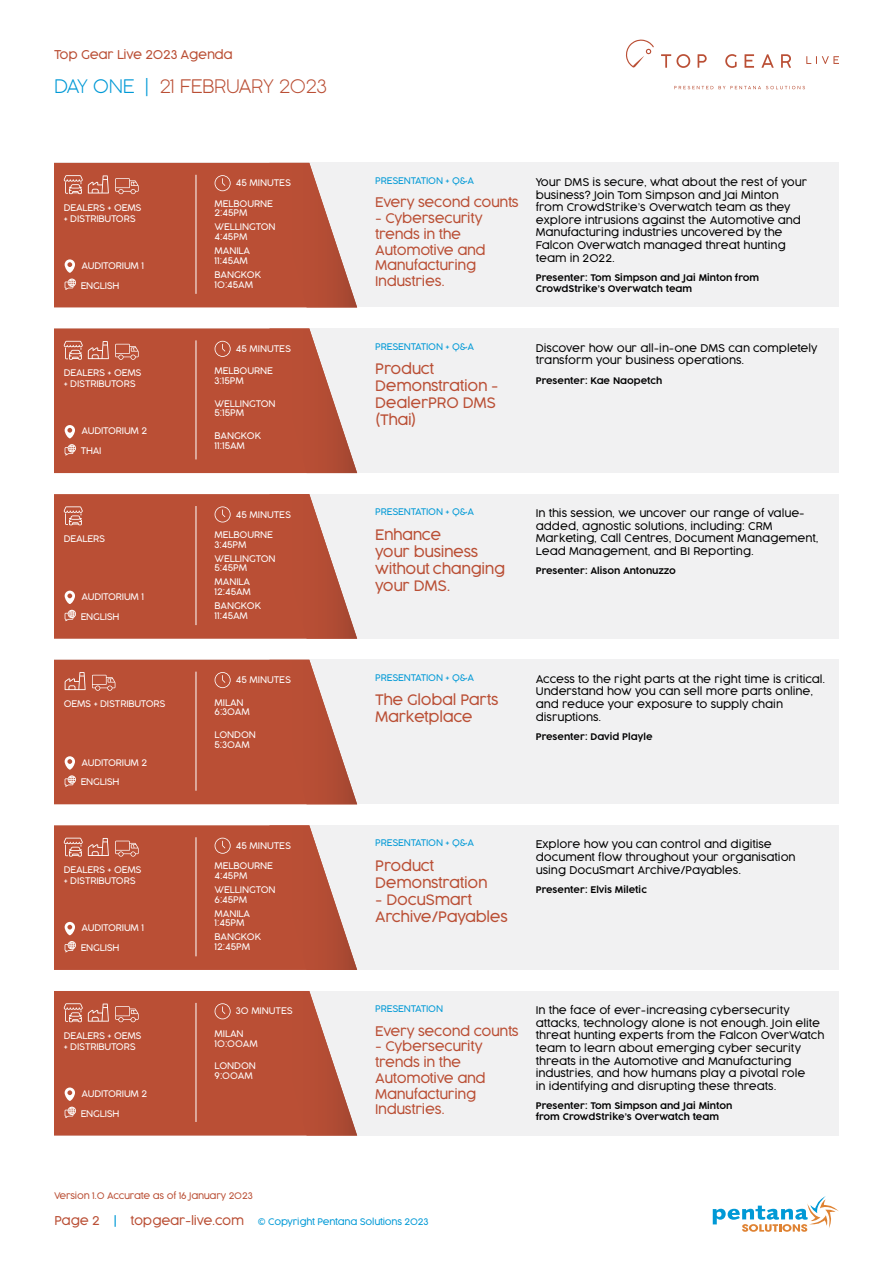
<style>
.page{position:relative;width:893px;height:1263px;background:#fff}
.page>*{position:absolute;margin:0;border:0;box-sizing:border-box;transform-origin:0 0}
.t1{font:200 18.45px "Cocogoose Pro";letter-spacing:-.02em;color:#ba4f35}
.t2{font:300 14.25px/17.1px "Cocogoose Pro";letter-spacing:-.02em;color:#ba4f35}
.t3{font:300 13.2px/15.8px "Cocogoose Pro";letter-spacing:-.02em;color:#ba4f35}
.t4{font:300 12px "Cocogoose Pro";letter-spacing:-.02em;color:#ba4f35}
.t5{font:300 10.5px/12.6px "Cocogoose Pro";color:#000}
.t6{font:300 9px/9.8px "Cocogoose Pro";letter-spacing:-.01em;color:#fff}
.t7{font:300 9px/10.8px "Cocogoose Pro";color:#000}
.t8{font:300 9px "Cocogoose Pro";letter-spacing:-.02em;color:#0099d6}
.t9{font:300 9px "Cocogoose Pro";letter-spacing:-.02em;color:#ba4f35}
.s1{color:#0099d6}
.s2{font-size:12px;color:#ba4f35}
.s3{font-size:12px}
</style>
<div class="page">
<div style="left:54px;top:163px;width:785px;height:144px;background:#f1f1f2"></div>
<div style="left:54px;top:328px;width:785px;height:145px;background:#f1f1f2"></div>
<div style="left:54px;top:494px;width:785px;height:144px;background:#f1f1f2"></div>
<div style="left:54px;top:660px;width:785px;height:144px;background:#f1f1f2"></div>
<div style="left:54px;top:825px;width:785px;height:144px;background:#f1f1f2"></div>
<div style="left:54px;top:991px;width:785px;height:144px;background:#f1f1f2"></div>
<svg style="left:713px;top:1196px;width:126px;height:36px"></svg>
<svg style="left:626px;top:39px;width:213px;height:50px"></svg>
<svg style="left:54px;top:163px;width:303px;height:144px;background:#be5d46"></svg>
<svg style="left:54px;top:660px;width:303px;height:144px;background:#be5d45"></svg>
<svg style="left:54px;top:825px;width:303px;height:145px;background:#be5e46"></svg>
<svg style="left:54px;top:328px;width:303px;height:145px;background:#be5e46"></svg>
<svg style="left:54px;top:494px;width:303px;height:145px;background:#be5d45"></svg>
<svg style="left:54px;top:991px;width:303px;height:144px;background:#be5d46"></svg>
<p class="t4" style="left:54px;top:46px;width:180px">Top Gear Live 2023 Agenda</p>
<h1 class="t1" style="left:54px;top:73px;width:274px"><span class="s1">DAY ONE |</span> 21 FEBRUARY 2023</h1>
<p class="t5" style="left:536px;top:176px;width:273px">Your DMS is secure, what about the rest of your business? Join Tom Simpson and Jai Minton from CrowdStrike’s Overwatch team as they explore intrusions against the Automotive and Manufacturing industries uncovered by the Falcon Overwatch managed threat hunting team in 2022.</p>
<p class="t7" style="left:536px;top:272px;width:225px">Presenter: Tom Simpson and Jai Minton from</p>
<p class="t8" style="left:375px;top:174px;width:100px">PRESENTATION + Q&amp;A</p>
<p class="t6" style="left:236px;top:178px;width:57px">45 MINUTES</p>
<p class="t6" style="left:215px;top:198px;width:60px">MELBOURNE<br>2:45PM</p>
<p class="t6" style="left:215px;top:222px;width:63px">WELLINGTON<br>4:45PM</p>
<p class="t6" style="left:215px;top:246px;width:37px">MANILA<br>11:45AM</p>
<p class="t6" style="left:215px;top:270px;width:48px">BANGKOK<br>10:45AM</p>
<p class="t3" style="left:375px;top:194px;width:145px">Every second counts</p>
<p class="t3" style="left:375px;top:210px;width:112px">- Cybersecurity trends in the<br>Automotive and<br>Manufacturing<br>Industries.</p>
<p class="t6" style="left:64px;top:202px;width:79px;line-height:10.8px">DEALERS + OEMS + DISTRIBUTORS</p>
<p class="t6" style="left:81px;top:260px;width:64px">AUDITORIUM 1</p>
<p class="t6" style="left:81px;top:280px;width:40px">ENGLISH</p>
<p class="t7" style="left:536px;top:283px;width:158px">CrowdStrike’s Overwatch team</p>
<p class="t6" style="left:64px;top:367px;width:79px;line-height:10.8px">DEALERS + OEMS + DISTRIBUTORS</p>
<p class="t6" style="left:81px;top:426px;width:67px">AUDITORIUM 2</p>
<p class="t6" style="left:81px;top:446px;width:22px">THAI</p>
<p class="t6" style="left:64px;top:534px;width:43px">DEALERS</p>
<p class="t6" style="left:81px;top:592px;width:64px">AUDITORIUM 1</p>
<p class="t6" style="left:81px;top:611px;width:40px">ENGLISH</p>
<p class="t6" style="left:64px;top:699px;width:103px">OEMS + DISTRIBUTORS</p>
<p class="t6" style="left:81px;top:757px;width:67px">AUDITORIUM 2</p>
<p class="t6" style="left:81px;top:777px;width:40px">ENGLISH</p>
<p class="t6" style="left:64px;top:864px;width:79px;line-height:10.8px">DEALERS + OEMS + DISTRIBUTORS</p>
<p class="t6" style="left:81px;top:923px;width:64px">AUDITORIUM 1</p>
<p class="t6" style="left:81px;top:943px;width:40px">ENGLISH</p>
<p class="t6" style="left:64px;top:1030px;width:79px;line-height:10.8px">DEALERS + OEMS + DISTRIBUTORS</p>
<p class="t6" style="left:81px;top:1088px;width:67px">AUDITORIUM 2</p>
<p class="t6" style="left:81px;top:1108px;width:40px">ENGLISH</p>
<p class="t6" style="left:236px;top:343px;width:57px">45 MINUTES</p>
<p class="t6" style="left:215px;top:366px;width:60px">MELBOURNE<br>3:15PM</p>
<p class="t6" style="left:215px;top:398px;width:63px">WELLINGTON<br>5:15PM</p>
<p class="t6" style="left:215px;top:430px;width:48px">BANGKOK<br>11:15AM</p>
<p class="t6" style="left:236px;top:509px;width:57px">45 MINUTES</p>
<p class="t6" style="left:215px;top:529px;width:60px">MELBOURNE<br>3:45PM</p>
<p class="t6" style="left:215px;top:553px;width:63px">WELLINGTON<br>5:45PM</p>
<p class="t6" style="left:215px;top:577px;width:38px">MANILA<br>12:45AM</p>
<p class="t6" style="left:215px;top:601px;width:48px">BANGKOK<br>11:45AM</p>
<p class="t6" style="left:236px;top:675px;width:57px">45 MINUTES</p>
<p class="t6" style="left:215px;top:697px;width:37px">MILAN<br>6:30AM</p>
<p class="t6" style="left:215px;top:729px;width:43px">LONDON<br>5:30AM</p>
<p class="t6" style="left:236px;top:840px;width:57px">45 MINUTES</p>
<p class="t6" style="left:215px;top:861px;width:60px">MELBOURNE<br>4:45PM</p>
<p class="t6" style="left:215px;top:884px;width:63px">WELLINGTON<br>6:45PM</p>
<p class="t6" style="left:215px;top:908px;width:37px">MANILA<br>1:45PM</p>
<p class="t6" style="left:215px;top:932px;width:48px">BANGKOK<br>12:45PM</p>
<p class="t6" style="left:236px;top:1006px;width:58px">30 MINUTES</p>
<p class="t6" style="left:215px;top:1028px;width:45px">MILAN<br>10:00AM</p>
<p class="t6" style="left:215px;top:1061px;width:43px">LONDON<br>9:00AM</p>
<p class="t8" style="left:375px;top:340px;width:100px">PRESENTATION + Q&amp;A</p>
<h2 class="t2" style="left:375px;top:360px;width:125px">Product<br>Demonstration -<br>DealerPRO DMS (Thai)</h2>
<p class="t5" style="left:536px;top:341px;width:283px">Discover how our all-in-one DMS can completely transform your business operations.</p>
<p class="t7" style="left:536px;top:375px;width:128px">Presenter: Kae Naopetch</p>
<p class="t8" style="left:375px;top:506px;width:100px">PRESENTATION + Q&amp;A</p>
<h2 class="t2" style="left:375px;top:525px;width:131px">Enhance<br>your business without changing your DMS.</h2>
<p class="t5" style="left:536px;top:507px;width:284px">In this session, we uncover our range of value&shy;added, agnostic solutions, including: CRM Marketing, Call Centres, Document Management, Lead Management, and BI Reporting.</p>
<p class="t7" style="left:536px;top:566px;width:142px">Presenter: Alison Antonuzzo</p>
<p class="t8" style="left:375px;top:671px;width:100px">PRESENTATION + Q&amp;A</p>
<h2 class="t2" style="left:375px;top:691px;width:125px">The Global Parts<br>Marketplace</h2>
<p class="t5" style="left:536px;top:672px;width:291px">Access to the right parts at the right time is critical.<br>Understand how you can sell more parts online, and reduce your exposure to supply chain disruptions.</p>
<p class="t7" style="left:536px;top:731px;width:118px">Presenter: David Playle</p>
<p class="t8" style="left:375px;top:837px;width:100px">PRESENTATION + Q&amp;A</p>
<h2 class="t2" style="left:375px;top:857px;width:114px">Product<br>Demonstration</h2>
<h2 class="t2" style="left:375px;top:891px;width:134px">- DocuSmart<br>Archive/Payables</h2>
<p class="t5" style="left:536px;top:838px;width:261px">Explore how you can control and digitise document flow throughout your organisation using DocuSmart Archive/Payables.</p>
<p class="t7" style="left:536px;top:884px;width:113px">Presenter: Elvis Miletic</p>
<p class="t8" style="left:375px;top:1002px;width:69px">PRESENTATION</p>
<p class="t3" style="left:375px;top:1022px;width:145px">Every second counts</p>
<p class="t3" style="left:375px;top:1038px;width:112px">- Cybersecurity trends in the<br>Automotive and<br>Manufacturing<br>Industries.</p>
<p class="t5" style="left:536px;top:1004px;width:290px">In the face of ever-increasing cybersecurity attacks, technology alone is not enough. Join elite threat hunting experts from the Falcon OverWatch team to learn about emerging cyber security threats in the Automotive and Manufacturing industries, and how humans play a pivotal role<br>in identifying and disrupting these threats.</p>
<p class="t7" style="left:536px;top:1100px;width:198px">Presenter: Tom Simpson and Jai Minton from CrowdStrike’s Overwatch team</p>
<p class="t9" style="left:54px;top:1190px;width:200px">Version 1.0 Accurate as of 16 January 2023</p>
<p class="t8" style="left:54px;top:1215px;width:375px"><span class="s2">Page 2</span> <span class="s3">|</span> <span class="s2">topgear-live.com</span> © Copyright Pentana Solutions 2023</p>
</div>
